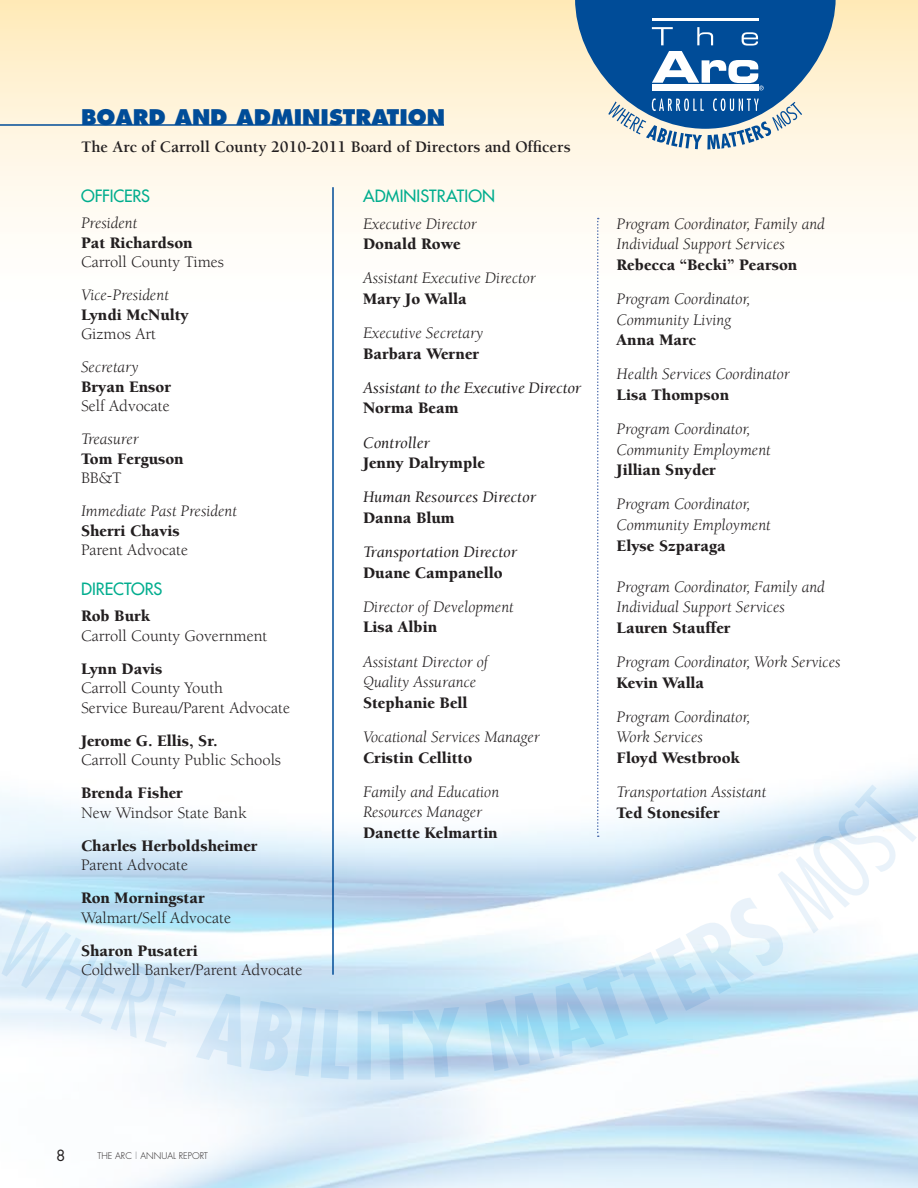
<style>
.page{position:relative;width:918px;height:1188px;background:#fff}
.page>*{position:absolute;margin:0;border:0;box-sizing:border-box;transform-origin:0 0}
.t1{font:800 21px "Futura";color:#004c98}
.t2{font:italic 16.5px/20.7px "Berkeley";color:#231f20}
.t3{font:900 16.5px "Berkeley";color:#231f20}
.t4{font:16.5px/19.5px "Berkeley";color:#231f20}
.t5{font:italic 16.5px "Berkeley";color:#231f20}
.t6{font:700 16.5px "Berkeley";color:#231f20}
.t7{font:16.5px "Futura";letter-spacing:-.005em;color:#00ad8e}
.t8{font:15px "Futura";color:#231f20}
.t9{font:300 9px "Futura";color:#231f20}
.s1{color:#808285}
</style>
<div class="page">
<img style="left:0;top:771px;width:918px;height:417px">
<div style="left:0;top:0;width:918px;height:324px;background:linear-gradient(to bottom,#ffecbf,#fff)"></div>
<svg style="left:575px;top:0;width:261px;height:150px;background:#638eb4"></svg>
<hr style="left:332px;top:187px;width:2px;height:788px;background:#004c98">
<svg style="left:485px;top:218px;width:432px;height:853px"></svg>
<hr style="left:0;top:124px;width:444px;height:2px;background:#004c98">
<p class="t1" style="left:81px;top:104px;width:366px">BOARD AND ADMINISTRATION</p>
<p class="t6" style="left:81px;top:138px;width:491px">The Arc of Carroll County 2010-2011 Board of Directors and Officers</p>
<p class="t7" style="left:363px;top:186px;width:134px">ADMINISTRATION</p>
<p class="t2" style="left:363px;top:214px;width:115px">Executive Director</p>
<p class="t3" style="left:363px;top:235px;width:99px">Donald Rowe</p>
<p class="t2" style="left:363px;top:268px;width:174px">Assistant Executive Director</p>
<p class="t3" style="left:363px;top:290px;width:105px">Mary Jo Walla</p>
<p class="t2" style="left:363px;top:323px;width:122px">Executive Secretary</p>
<p class="t3" style="left:363px;top:345px;width:118px">Barbara Werner</p>
<p class="t5" style="left:363px;top:379px;width:220px">Assistant to the Executive Director</p>
<p class="t3" style="left:363px;top:400px;width:97px">Norma Beam</p>
<p class="t5" style="left:363px;top:434px;width:69px">Controller</p>
<p class="t3" style="left:363px;top:454px;width:123px">Jenny Dalrymple</p>
<p class="t5" style="left:363px;top:488px;width:175px">Human Resources Director</p>
<p class="t3" style="left:363px;top:509px;width:93px">Danna Blum</p>
<p class="t5" style="left:363px;top:543px;width:156px">Transportation Director</p>
<p class="t3" style="left:363px;top:564px;width:141px">Duane Campanello</p>
<p class="t2" style="left:363px;top:597px;width:152px">Director of Development</p>
<p class="t3" style="left:363px;top:619px;width:76px">Lisa Albin</p>
<p class="t2" style="left:363px;top:652px;width:127px">Assistant Director of<br>Quality Assurance</p>
<p class="t3" style="left:363px;top:694px;width:106px">Stephanie Bell</p>
<p class="t2" style="left:363px;top:727px;width:178px">Vocational Services Manager</p>
<p class="t3" style="left:363px;top:749px;width:111px">Cristin Cellitto</p>
<p class="t2" style="left:363px;top:782px;width:138px">Family and Education<br>Resources Manager</p>
<p class="t3" style="left:363px;top:824px;width:136px">Danette Kelmartin</p>
<p class="t7" style="left:81px;top:185px;width:70px">OFFICERS</p>
<p class="t2" style="left:81px;top:213px;width:58px">President</p>
<p class="t3" style="left:81px;top:234px;width:113px">Pat Richardson</p>
<p class="t4" style="left:81px;top:253px;width:145px">Carroll County Times</p>
<p class="t2" style="left:81px;top:285px;width:89px">Vice-President</p>
<p class="t3" style="left:81px;top:306px;width:109px">Lyndi McNulty</p>
<p class="t4" style="left:81px;top:325px;width:77px">Gizmos Art</p>
<p class="t2" style="left:81px;top:357px;width:59px">Secretary</p>
<p class="t3" style="left:81px;top:378px;width:92px">Bryan Ensor</p>
<p class="t4" style="left:81px;top:397px;width:90px">Self Advocate</p>
<p class="t2" style="left:81px;top:429px;width:59px">Treasurer</p>
<p class="t3" style="left:81px;top:450px;width:104px">Tom Ferguson</p>
<p class="t4" style="left:81px;top:469px;width:42px">BB&amp;T</p>
<p class="t2" style="left:81px;top:501px;width:158px">Immediate Past President</p>
<p class="t3" style="left:81px;top:522px;width:100px">Sherri Chavis</p>
<p class="t4" style="left:81px;top:541px;width:109px">Parent Advocate</p>
<p class="t7" style="left:81px;top:578px;width:82px">DIRECTORS</p>
<p class="t3" style="left:81px;top:607px;width:71px">Rob Burk</p>
<p class="t4" style="left:81px;top:626px;width:188px">Carroll County Government</p>
<p class="t3" style="left:81px;top:660px;width:83px">Lynn Davis</p>
<p class="t4" style="left:81px;top:679px;width:211px">Carroll County Youth<br>Service Bureau/Parent Advocate</p>
<p class="t3" style="left:81px;top:732px;width:138px">Jerome G. Ellis, Sr.</p>
<p class="t4" style="left:81px;top:751px;width:202px">Carroll County Public Schools</p>
<p class="t3" style="left:81px;top:784px;width:104px">Brenda Fisher</p>
<p class="t4" style="left:81px;top:803px;width:167px">New Windsor State Bank</p>
<p class="t3" style="left:81px;top:837px;width:178px">Charles Herboldsheimer</p>
<p class="t4" style="left:81px;top:856px;width:109px">Parent Advocate</p>
<p class="t3" style="left:81px;top:889px;width:125px">Ron Morningstar</p>
<p class="t4" style="left:81px;top:908px;width:152px">Walmart/Self Advocate</p>
<p class="t3" style="left:81px;top:942px;width:118px">Sharon Pusateri</p>
<p class="t4" style="left:81px;top:961px;width:223px">Coldwell Banker/Parent Advocate</p>
<p class="t2" style="left:617px;top:214px;width:210px">Program Coordinator, Family and<br>Individual Support Services</p>
<p class="t3" style="left:617px;top:256px;width:182px">Rebecca “Becki” Pearson</p>
<p class="t2" style="left:617px;top:289px;width:135px">Program Coordinator,<br>Community Living</p>
<p class="t3" style="left:617px;top:331px;width:81px">Anna Marc</p>
<p class="t2" style="left:617px;top:364px;width:175px">Health Services Coordinator</p>
<p class="t3" style="left:617px;top:386px;width:114px">Lisa Thompson</p>
<p class="t2" style="left:617px;top:419px;width:156px">Program Coordinator,<br>Community Employment</p>
<p class="t3" style="left:617px;top:461px;width:101px">Jillian Snyder</p>
<p class="t2" style="left:617px;top:494px;width:156px">Program Coordinator,<br>Community Employment</p>
<p class="t3" style="left:617px;top:537px;width:111px">Elyse Szparaga</p>
<p class="t2" style="left:617px;top:577px;width:210px">Program Coordinator, Family and<br>Individual Support Services</p>
<p class="t3" style="left:617px;top:619px;width:116px">Lauren Stauffer</p>
<p class="t2" style="left:617px;top:652px;width:226px">Program Coordinator, Work Services</p>
<p class="t3" style="left:617px;top:674px;width:89px">Kevin Walla</p>
<p class="t2" style="left:617px;top:707px;width:135px">Program Coordinator,<br>Work Services</p>
<p class="t3" style="left:617px;top:749px;width:125px">Floyd Westbrook</p>
<p class="t2" style="left:617px;top:782px;width:151px">Transportation Assistant</p>
<p class="t3" style="left:617px;top:804px;width:105px">Ted Stonesifer</p>
<p class="t8" style="left:56px;top:1145px;width:11px">8</p>
<p class="t9" style="left:97px;top:1150px;width:112px">THE ARC <span class="s1">|</span> ANNUAL REPORT</p>
</div>
